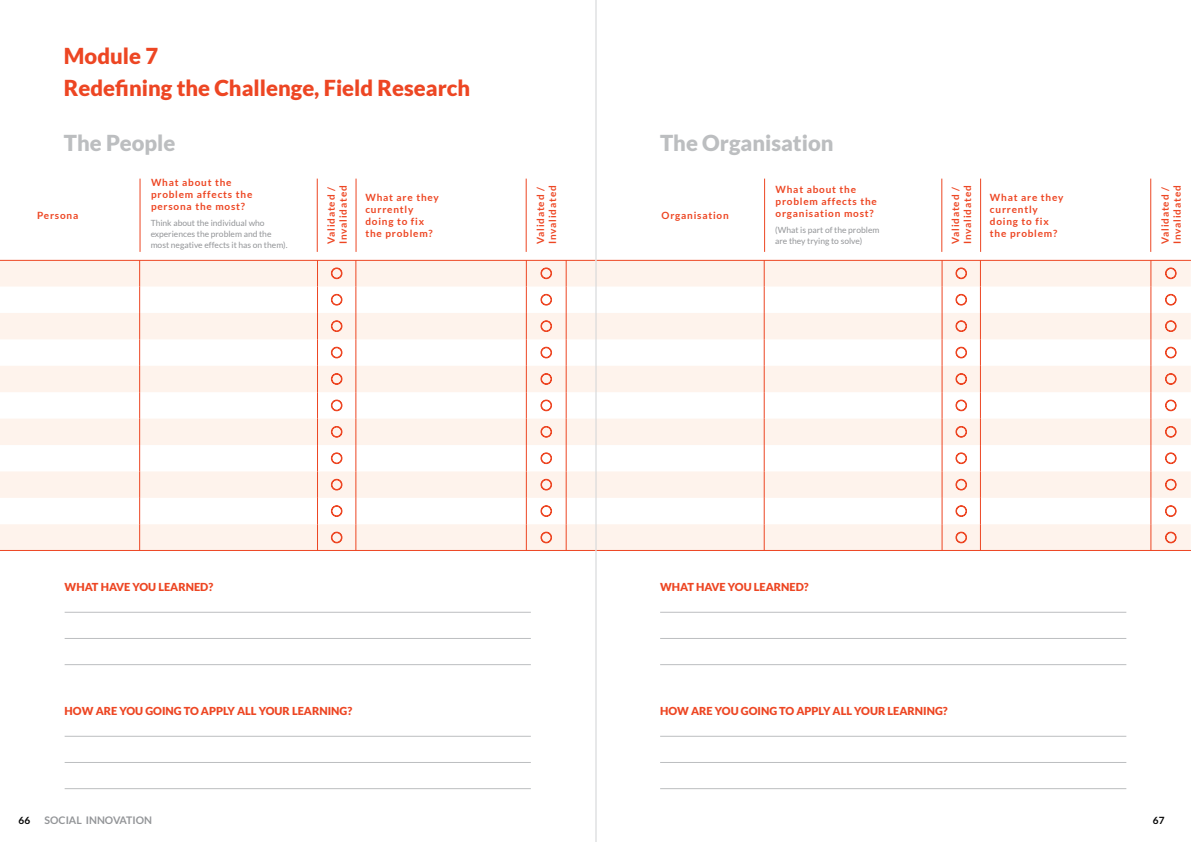
<style>
.page{position:relative;width:1191px;height:842px;background:#fff}
.page>*{position:absolute;margin:0;border:0;box-sizing:border-box;transform-origin:0 0}
.t1{font:900 22px/32.6px "Lato";color:#ed4623}
.t2{font:900 22px "Lato";color:#bcbec0}
.t3{font:900 11px "Lato";color:#ed4623}
.t4{font:700 10.5px "Lato";color:#939598}
.t5{font:700 10px/12px "Lato";letter-spacing:.08em;color:#ed4623}
.t6{font:700 10px "Lato";color:#000}
.t7{font:8.5px/11.2px "Lato";color:#939598}
</style>
<div class="page">
<svg style="left:0;top:261px;width:595px;height:289px;fill:#fef3ec"></svg>
<svg style="left:139px;top:261px;width:1px;height:289px"></svg>
<svg style="left:317px;top:261px;width:1px;height:289px"></svg>
<svg style="left:355px;top:261px;width:1px;height:289px"></svg>
<svg style="left:526px;top:261px;width:1px;height:289px"></svg>
<svg style="left:566px;top:261px;width:1px;height:289px"></svg>
<svg style="left:331px;top:268px;width:11px;height:11px"></svg>
<svg style="left:541px;top:268px;width:10px;height:11px"></svg>
<svg style="left:331px;top:294px;width:11px;height:11px"></svg>
<svg style="left:541px;top:294px;width:10px;height:11px"></svg>
<svg style="left:331px;top:321px;width:11px;height:11px"></svg>
<svg style="left:541px;top:321px;width:10px;height:11px"></svg>
<svg style="left:331px;top:347px;width:11px;height:11px"></svg>
<svg style="left:541px;top:347px;width:10px;height:11px"></svg>
<svg style="left:331px;top:373px;width:11px;height:11px"></svg>
<svg style="left:541px;top:373px;width:10px;height:11px"></svg>
<svg style="left:331px;top:400px;width:11px;height:11px"></svg>
<svg style="left:541px;top:400px;width:10px;height:11px"></svg>
<svg style="left:331px;top:426px;width:11px;height:11px"></svg>
<svg style="left:541px;top:426px;width:10px;height:11px"></svg>
<svg style="left:331px;top:453px;width:11px;height:11px"></svg>
<svg style="left:541px;top:453px;width:10px;height:11px"></svg>
<svg style="left:331px;top:479px;width:11px;height:11px"></svg>
<svg style="left:541px;top:479px;width:10px;height:11px"></svg>
<svg style="left:331px;top:506px;width:11px;height:11px"></svg>
<svg style="left:541px;top:506px;width:10px;height:11px"></svg>
<svg style="left:331px;top:532px;width:11px;height:11px"></svg>
<svg style="left:541px;top:532px;width:10px;height:11px"></svg>
<hr style="left:140px;top:179px;width:1px;height:73px;background:#ed4623">
<hr style="left:317px;top:179px;width:1px;height:73px;background:#ed4623">
<hr style="left:356px;top:179px;width:1px;height:73px;background:#ed4623">
<hr style="left:526px;top:179px;width:1px;height:73px;background:#ed4623">
<hr style="left:65px;top:612px;width:466px;height:1px;background:#bcbec0">
<hr style="left:65px;top:736px;width:466px;height:1px;background:#bcbec0">
<hr style="left:65px;top:638px;width:466px;height:1px;background:#bcbec0">
<hr style="left:65px;top:762px;width:466px;height:1px;background:#bcbec0">
<hr style="left:65px;top:664px;width:466px;height:1px;background:#bcbec0">
<hr style="left:65px;top:788px;width:466px;height:1px;background:#bcbec0">
<hr style="left:0;top:550px;width:595px;height:1px;background:#ed4623">
<hr style="left:0;top:260px;width:595px;height:1px;background:#ed4623">
<hr style="left:764px;top:179px;width:1px;height:73px;background:#ed4623">
<hr style="left:941px;top:179px;width:1px;height:73px;background:#ed4623">
<hr style="left:980px;top:179px;width:1px;height:73px;background:#ed4623">
<hr style="left:1150px;top:179px;width:1px;height:73px;background:#ed4623">
<hr style="left:660px;top:612px;width:466px;height:1px;background:#bcbec0">
<hr style="left:660px;top:736px;width:466px;height:1px;background:#bcbec0">
<hr style="left:660px;top:638px;width:466px;height:1px;background:#bcbec0">
<hr style="left:660px;top:762px;width:466px;height:1px;background:#bcbec0">
<hr style="left:660px;top:664px;width:466px;height:1px;background:#bcbec0">
<hr style="left:660px;top:788px;width:466px;height:1px;background:#bcbec0">
<svg style="left:596px;top:261px;width:594px;height:289px;fill:#fef3ec"></svg>
<svg style="left:764px;top:261px;width:1px;height:289px"></svg>
<svg style="left:941px;top:261px;width:1px;height:289px"></svg>
<svg style="left:980px;top:261px;width:1px;height:289px"></svg>
<svg style="left:1150px;top:261px;width:1px;height:289px"></svg>
<svg style="left:955px;top:268px;width:11px;height:11px"></svg>
<svg style="left:1165px;top:268px;width:11px;height:11px"></svg>
<svg style="left:955px;top:294px;width:11px;height:11px"></svg>
<svg style="left:1165px;top:294px;width:11px;height:11px"></svg>
<svg style="left:955px;top:321px;width:11px;height:11px"></svg>
<svg style="left:1165px;top:321px;width:11px;height:11px"></svg>
<svg style="left:955px;top:347px;width:11px;height:11px"></svg>
<svg style="left:1165px;top:347px;width:11px;height:11px"></svg>
<svg style="left:955px;top:373px;width:11px;height:11px"></svg>
<svg style="left:1165px;top:373px;width:11px;height:11px"></svg>
<svg style="left:955px;top:400px;width:11px;height:11px"></svg>
<svg style="left:1165px;top:400px;width:11px;height:11px"></svg>
<svg style="left:955px;top:426px;width:11px;height:11px"></svg>
<svg style="left:1165px;top:426px;width:11px;height:11px"></svg>
<svg style="left:955px;top:453px;width:11px;height:11px"></svg>
<svg style="left:1165px;top:453px;width:11px;height:11px"></svg>
<svg style="left:955px;top:479px;width:11px;height:11px"></svg>
<svg style="left:1165px;top:479px;width:11px;height:11px"></svg>
<svg style="left:955px;top:506px;width:11px;height:11px"></svg>
<svg style="left:1165px;top:506px;width:11px;height:11px"></svg>
<svg style="left:955px;top:532px;width:11px;height:11px"></svg>
<svg style="left:1165px;top:532px;width:11px;height:11px"></svg>
<hr style="left:596px;top:550px;width:595px;height:1px;background:#ed4623">
<hr style="left:596px;top:260px;width:595px;height:1px;background:#ed4623">
<hr style="left:595px;top:0;width:1px;height:842px;background:#d1d3d4">
<h1 class="t1" style="left:64px;top:39px;width:408px">Module 7<br>Redefining the Challenge, Field Research</h1>
<h1 class="t2" style="left:64px;top:130px;width:113px">The People</h1>
<p class="t5" style="left:37px;top:209px;width:43px">Persona</p>
<p class="t5" style="left:151px;top:176px;width:103px">What about the problem affects the persona the most?</p>
<p class="t7" style="left:151px;top:217px;width:138px">Think about the individual who experiences the problem and the most negative effects it has on them).</p>
<p class="t5" style="left:325px;top:244px;width:60px;rotate:-90deg">Validated /<br>Invalidated</p>
<p class="t5" style="left:534px;top:244px;width:60px;rotate:-90deg">Validated /<br>Invalidated</p>
<p class="t5" style="left:365px;top:191px;width:75px">What are they currently doing to fix the problem?</p>
<h1 class="t2" style="left:660px;top:130px;width:175px">The Organisation</h1>
<p class="t5" style="left:775px;top:183px;width:103px">What about the problem affects the</p>
<p class="t5" style="left:661px;top:209px;width:69px">Organisation</p>
<p class="t5" style="left:775px;top:207px;width:100px">organisation most?</p>
<p class="t7" style="left:775px;top:224px;width:106px">(What is part of the problem are they trying to solve)</p>
<p class="t5" style="left:949px;top:244px;width:60px;rotate:-90deg">Validated /<br>Invalidated</p>
<p class="t5" style="left:1158px;top:244px;width:60px;rotate:-90deg">Validated /<br>Invalidated</p>
<p class="t5" style="left:990px;top:191px;width:75px">What are they currently doing to fix the problem?</p>
<p class="t3" style="left:65px;top:581px;width:150px">WHAT HAVE YOU LEARNED?</p>
<p class="t3" style="left:65px;top:705px;width:289px">HOW ARE YOU GOING TO APPLY ALL YOUR LEARNING?</p>
<p class="t3" style="left:660px;top:581px;width:150px">WHAT HAVE YOU LEARNED?</p>
<p class="t3" style="left:660px;top:705px;width:289px">HOW ARE YOU GOING TO APPLY ALL YOUR LEARNING?</p>
<p class="t6" style="left:19px;top:814px;width:13px">66</p>
<p class="t4" style="left:45px;top:814px;width:109px">SOCIAL INNOVATION</p>
<p class="t6" style="left:1152px;top:814px;width:13px">67</p>
</div>
